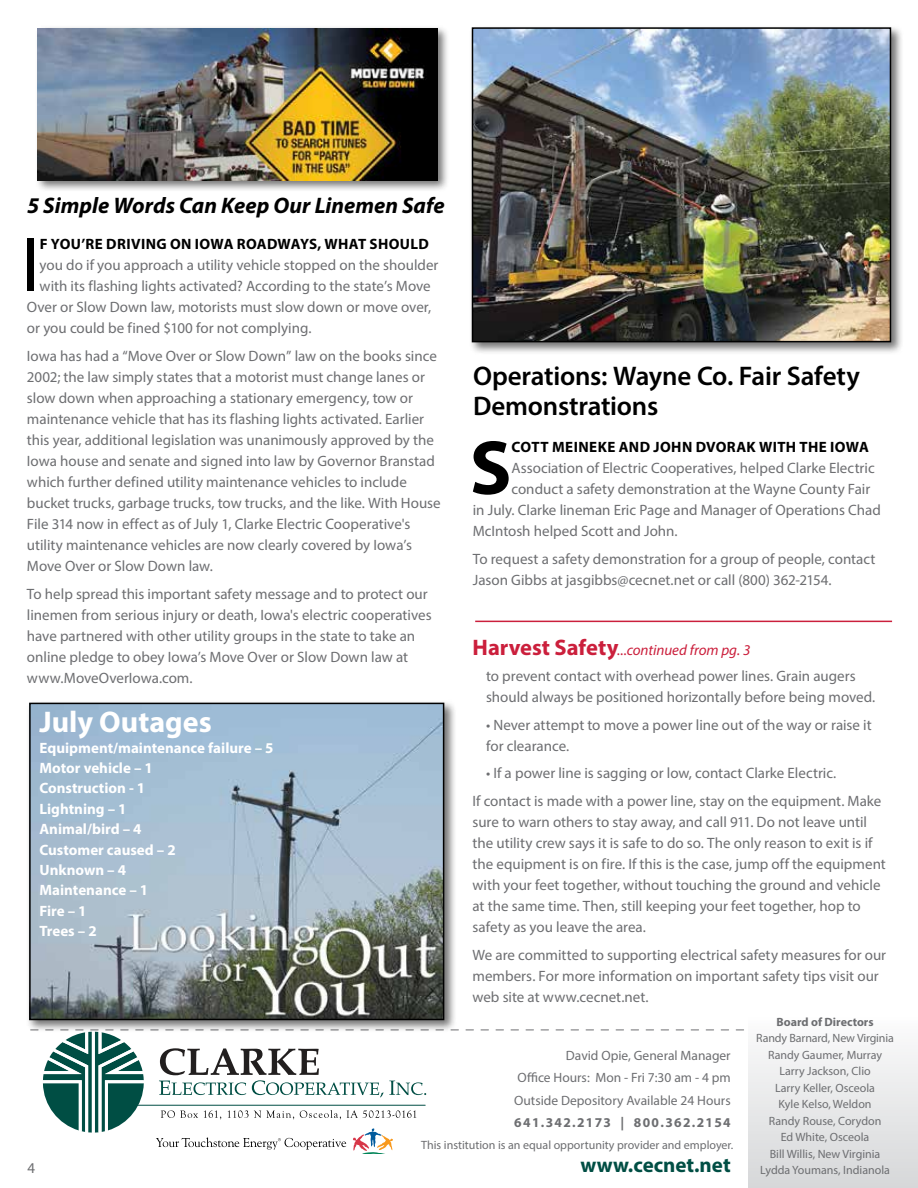
<style>
.page{position:relative;width:918px;height:1188px;background:#fff}
.page>*{position:absolute;margin:0;border:0;box-sizing:border-box;transform-origin:0 0}
.t1{font:77.25px "Myriad Pro";color:#000}
.t2{font:700 77.25px "Myriad Pro";color:#000}
.t3{font:700 30px "Myriad Pro";color:#fff}
.t4{font:600 27px/30px "Myriad Pro";letter-spacing:-.01em;color:#000}
.t5{font:italic 700 22.5px "Myriad Pro";color:#000}
.t6{font:700 21px "Myriad Pro";color:#004e44}
.t7{font:15px/21px "Myriad Pro";color:#6d6e71}
.t8{font:700 15px/20.4px "Myriad Pro";color:#fff}
.t9{font:700 15px "Myriad Pro";letter-spacing:.025em;color:#000}
.t10{font:italic 15px "Myriad Pro";color:#cb1f3c}
.t11{font:13.5px/22.5px "Myriad Pro";color:#6d6e71;text-align:justify}
.t12{font:700 13.5px "Myriad Pro";letter-spacing:.1em;color:#6d6e71}
.t13{font:12px/16.5px "Myriad Pro";color:#6d6e71;text-align:center}
.t14{font:700 12px "Myriad Pro";color:#6d6e71}
.s1{font-weight:700;font-style:normal;font-size:22.5px}
.s2{font-style:normal}
</style>
<div class="page">
<div style="left:748px;top:1013px;width:170px;height:175px;background:linear-gradient(to bottom,#fdfdfd,#d6d7d8)"></div>
<svg style="left:42px;top:1030px;width:852px;height:123px"></svg>
<div style="left:35px;top:26px;width:415px;height:166px;background:#000;opacity:.55"></div>
<img style="left:38px;top:28px;width:399px;height:152px">
<div style="left:26px;top:700px;width:431px;height:333px;background:#000;opacity:.55"></div>
<img style="left:32px;top:706px;width:409px;height:311px">
<div style="left:29px;top:703px;width:415px;height:317px;border:2px solid #000"></div>
<hr style="left:475px;top:621px;width:417px;height:1px;background:#cb1f3c">
<div style="left:469px;top:24px;width:434px;height:331px;background:#000;opacity:.55"></div>
<img style="left:475px;top:30px;width:413px;height:309px">
<div style="left:472px;top:27px;width:419px;height:315px;border:2px solid #000"></div>
<h3 class="t5" style="left:27px;top:191px;width:419px">5 Simple Words Can Keep Our Linemen Safe</h3>
<h1 class="t1" style="left:21px;top:217px;width:20px">I</h1>
<p class="t9" style="left:40px;top:234px;width:391px">F YOU’RE DRIVING ON IOWA ROADWAYS, WHAT SHOULD</p>
<p class="t7" style="left:40px;top:254px;width:400px">you do if you approach a utility vehicle stopped on the shoulder</p>
<p class="t7" style="left:40px;top:275px;width:393px">with its flashing lights activated? According to the state’s Move</p>
<p class="t7" style="left:27px;top:296px;width:406px">Over or Slow Down law, motorists must slow down or move over,</p>
<p class="t7" style="left:27px;top:317px;width:286px">or you could be fined $100 for not complying.</p>
<p class="t7" style="left:27px;top:345px;width:415px">Iowa has had a “Move Over or Slow Down” law on the books since 2002; the law simply states that a motorist must change lanes or slow down when approaching a stationary emergency, tow or maintenance vehicle that has its flashing lights activated. Earlier this year, additional legislation was unanimously approved by the Iowa house and senate and signed into law by Governor Branstad which further defined utility maintenance vehicles to include bucket trucks, garbage trucks, tow trucks, and the like. With House File 314 now in effect as of July 1, Clarke Electric Cooperative's utility maintenance vehicles are now clearly covered by Iowa’s Move Over or Slow Down law.</p>
<p class="t7" style="left:27px;top:583px;width:406px">To help spread this important safety message and to protect our linemen from serious injury or death, Iowa's electric cooperatives have partnered with other utility groups in the state to take an online pledge to obey Iowa’s Move Over or Slow Down law at www.MoveOverIowa.com.</p>
<h2 class="t3" style="left:39px;top:703px;width:174px">July Outages</h2>
<p class="t8" style="left:39px;top:737px;width:236px">Equipment/maintenance failure – 5<br>Motor vehicle – 1<br>Construction - 1<br>Lightning – 1<br>Animal/bird – 4<br>Customer caused – 2<br>Unknown – 4<br>Maintenance – 1<br>Fire – 1<br>Trees – 2</p>
<h3 class="t4" style="left:473px;top:361px;width:388px">Operations: Wayne Co. Fair Safety<br>Demonstrations</h3>
<h1 class="t2" style="left:470px;top:418px;width:43px">S</h1>
<p class="t9" style="left:512px;top:437px;width:359px">COTT MEINEKE AND JOHN DVORAK WITH THE IOWA</p>
<p class="t7" style="left:512px;top:457px;width:365px">Association of Electric Cooperatives, helped Clarke Electric</p>
<p class="t7" style="left:512px;top:478px;width:360px">conduct a safety demonstration at the Wayne County Fair</p>
<p class="t7" style="left:473px;top:499px;width:409px">in July. Clarke lineman Eric Page and Manager of Operations Chad</p>
<p class="t7" style="left:473px;top:520px;width:206px">McIntosh helped Scott and John.</p>
<p class="t7" style="left:473px;top:548px;width:404px">To request a safety demonstration for a group of people, contact<br>Jason Gibbs at jasgibbs@cecnet.net or call (800) 362-2154.</p>
<p class="t10" style="left:472px;top:641px;width:279px"><span class="s1">Harvest Safety</span><span class="s2">...</span>continued from pg. 3</p>
<p class="t7" style="left:486px;top:665px;width:391px">to prevent contact with overhead power lines. Grain augers should always be positioned horizontally before being moved.</p>
<p class="t7" style="left:486px;top:714px;width:387px">• Never attempt to move a power line out of the way or raise it for clearance.</p>
<p class="t7" style="left:472px;top:759px;width:410px;line-height:27.8px;text-indent:14px">• If a power line is sagging or low, contact Clarke Electric.<br>If contact is made with a power line, stay on the equipment. Make</p>
<p class="t7" style="left:472px;top:811px;width:415px">sure to warn others to stay away, and call 911. Do not leave until the utility crew says it is safe to do so. The only reason to exit is if the equipment is on fire. If this is the case, jump off the equipment with your feet together, without touching the ground and vehicle at the same time. Then, still keeping your feet together, hop to safety as you leave the area.</p>
<p class="t7" style="left:472px;top:944px;width:415px">We are committed to supporting electrical safety measures for our members. For more information on important safety tips visit our web site at www.cecnet.net.</p>
<p class="t7" style="left:27px;top:1157px;width:9px">4</p>
<p class="t11" style="left:514px;top:1044px;width:218px;text-indent:52px">David Opie, General Manager Office Hours: Mon - Fri 7:30 am - 4 pm Outside Depository Available 24 Hours</p>
<p class="t12" style="left:514px;top:1114px;width:218px">641.342.2173 | 800.362.2154</p>
<h3 class="t6" style="left:580px;top:1152px;width:152px">www.cecnet.net</h3>
<p class="t13" style="left:421px;top:1137px;width:314px">This institution is an equal opportunity provider and employer.</p>
<p class="t14" style="left:777px;top:1014px;width:99px">Board of Directors</p>
<p class="t13" style="left:756px;top:1030px;width:139px">Randy Barnard, New Virginia<br>Randy Gaumer, Murray<br>Larry Jackson, Clio<br>Larry Keller, Osceola<br>Kyle Kelso, Weldon<br>Randy Rouse, Corydon<br>Ed White, Osceola<br>Bill Willis, New Virginia<br>Lydda Youmans, Indianola</p>
</div>
